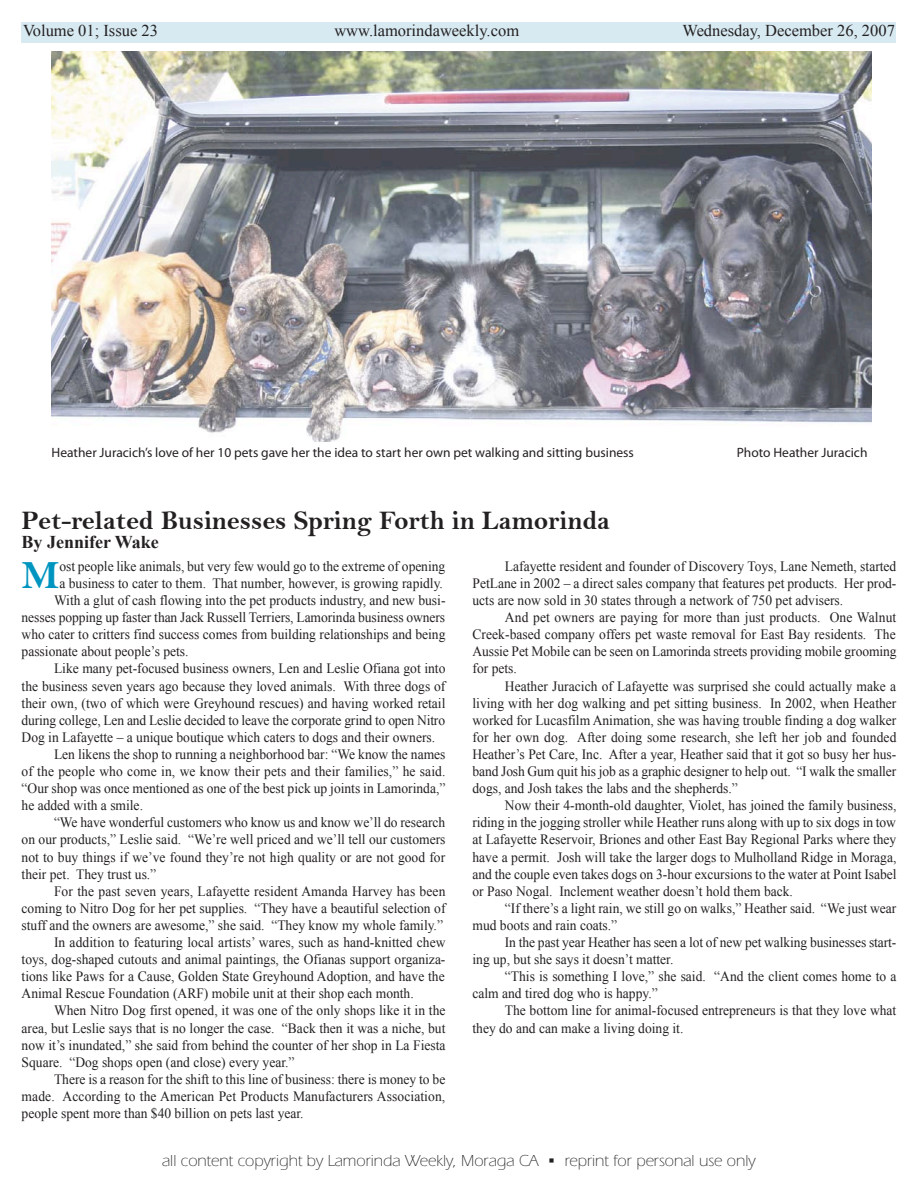
<style>
.page{position:relative;width:918px;height:1188px;background:#fff}
.page>*{position:absolute;margin:0;border:0;box-sizing:border-box;transform-origin:0 0}
.t1{font:40.35px "Bell MT Bold";color:#0095c0}
.t2{font:27px "Bell MT Bold";color:#232021}
.t3{font:700 18px "Times New Roman";color:#232021}
.t4{font:300 16.5px "Itc Eras";color:#232021}
.t5{font:16.5px "Times New Roman";color:#232021}
.t6{font:14.25px/17.1px "Times New Roman";color:#232021;text-align:justify;scale:.95 1}
.t7{font:13.5px "Myriad Pro";color:#232021}
</style>
<div class="page">
<div style="left:628px;top:22px;width:268px;height:21px;background:#d7e9f1"></div>
<div style="left:22px;top:22px;width:606px;height:21px;background:#d7e9f1"></div>
<img style="left:51px;top:51px;width:821px;height:391px">
<p class="t5" style="left:23px;top:22px;width:136px">Volume 01; Issue 23</p>
<p class="t5" style="left:334px;top:22px;width:186px">www.lamorindaweekly.com</p>
<p class="t5" style="left:682px;top:22px;width:214px">Wednesday, December 26, 2007</p>
<p class="t7" style="left:52px;top:447px;width:584px">Heather Juracich’s love of her 10 pets gave her the idea to start her own pet walking and sitting business</p>
<p class="t7" style="left:737px;top:447px;width:132px">Photo Heather Juracich</p>
<h2 class="t2" style="left:22px;top:506px;width:590px">Pet-related Businesses Spring Forth in Lamorinda</h2>
<p class="t3" style="left:22px;top:532px;width:139px">By Jennifer Wake</p>
<h1 class="t1" style="left:22px;top:554px;width:39px">M</h1>
<p class="t6" style="left:59px;top:558px;width:408px">ost people like animals, but very few would go to the extreme of opening</p>
<p class="t6" style="left:473px;top:558px;width:448px;text-indent:32px">Lafayette resident and founder of Discovery Toys, Lane Nemeth, started PetLane in 2002 – a direct sales company that features pet products. Her prod&shy;ucts are now sold in 30 states through a network of 750 pet advisers.</p>
<p class="t6" style="left:473px;top:609px;width:448px;text-indent:32px">And pet owners are paying for more than just products. One Walnut Creek-based company offers pet waste removal for East Bay residents. The Aussie Pet Mobile can be seen on Lamorinda streets providing mobile grooming for pets.</p>
<p class="t6" style="left:473px;top:677px;width:448px;text-indent:32px">Heather Juracich of Lafayette was surprised she could actually make a living with her dog walking and pet sitting business. In 2002, when Heather worked for Lucasfilm Animation, she was having trouble finding a dog walker for her own dog. After doing some research, she left her job and founded Heather’s Pet Care, Inc. After a year, Heather said that it got so busy her hus&shy;band Josh Gum quit his job as a graphic designer to help out. “I walk the smaller dogs, and Josh takes the labs and the shepherds.”</p>
<p class="t6" style="left:473px;top:797px;width:448px;text-indent:32px">Now their 4-month-old daughter, Violet, has joined the family business, riding in the jogging stroller while Heather runs along with up to six dogs in tow at Lafayette Reservoir, Briones and other East Bay Regional Parks where they have a permit. Josh will take the larger dogs to Mulholland Ridge in Moraga, and the couple even takes dogs on 3-hour excursions to the water at Point Isabel or Paso Nogal. Inclement weather doesn’t hold them back.</p>
<p class="t6" style="left:473px;top:900px;width:448px;text-indent:32px">“If there’s a light rain, we still go on walks,” Heather said. “We just wear mud boots and rain coats.”</p>
<p class="t6" style="left:473px;top:934px;width:448px;text-indent:32px">In the past year Heather has seen a lot of new pet walking businesses start&shy;ing up, but she says it doesn’t matter.</p>
<p class="t6" style="left:473px;top:968px;width:448px;text-indent:32px">“This is something I love,” she said. “And the client comes home to a calm and tired dog who is happy.”</p>
<p class="t6" style="left:473px;top:1002px;width:448px;text-indent:32px">The bottom line for animal-focused entrepreneurs is that they love what they do and can make a living doing it.</p>
<p class="t6" style="left:59px;top:575px;width:405px">a business to cater to them. That number, however, is growing rapidly.</p>
<p class="t6" style="left:54px;top:592px;width:414px">With a glut of cash flowing into the pet products industry, and new busi-</p>
<p class="t6" style="left:22px;top:609px;width:447px">nesses popping up faster than Jack Russell Terriers, Lamorinda business owners</p>
<p class="t6" style="left:22px;top:626px;width:448px">who cater to critters find success comes from building relationships and being</p>
<p class="t6" style="left:22px;top:643px;width:177px">passionate about people’s pets.</p>
<p class="t6" style="left:54px;top:660px;width:414px">Like many pet-focused business owners, Len and Leslie Ofiana got into</p>
<p class="t6" style="left:22px;top:677px;width:448px">the business seven years ago because they loved animals. With three dogs of</p>
<p class="t6" style="left:22px;top:694px;width:448px">their own, (two of which were Greyhound rescues) and having worked retail</p>
<p class="t6" style="left:22px;top:711px;width:447px">during college, Len and Leslie decided to leave the corporate grind to open Nitro</p>
<p class="t6" style="left:22px;top:729px;width:437px">Dog in Lafayette – a unique boutique which caters to dogs and their owners.</p>
<p class="t6" style="left:54px;top:746px;width:414px">Len likens the shop to running a neighborhood bar: “We know the names</p>
<p class="t6" style="left:22px;top:763px;width:448px">of the people who come in, we know their pets and their families,” he said.</p>
<p class="t6" style="left:22px;top:780px;width:448px">“Our shop was once mentioned as one of the best pick up joints in Lamorinda,”</p>
<p class="t6" style="left:22px;top:797px;width:129px">he added with a smile.</p>
<p class="t6" style="left:54px;top:814px;width:413px">“We have wonderful customers who know us and know we’ll do research</p>
<p class="t6" style="left:22px;top:831px;width:448px">on our products,” Leslie said. “We’re well priced and we’ll tell our customers</p>
<p class="t6" style="left:22px;top:848px;width:447px">not to buy things if we’ve found they’re not high quality or are not good for</p>
<p class="t6" style="left:22px;top:865px;width:143px">their pet. They trust us.”</p>
<p class="t6" style="left:54px;top:882px;width:414px">For the past seven years, Lafayette resident Amanda Harvey has been</p>
<p class="t6" style="left:22px;top:900px;width:448px">coming to Nitro Dog for her pet supplies. “They have a beautiful selection of</p>
<p class="t6" style="left:22px;top:917px;width:445px">stuff and the owners are awesome,” she said. “They know my whole family.”</p>
<p class="t6" style="left:54px;top:934px;width:414px">In addition to featuring local artists’ wares, such as hand-knitted chew</p>
<p class="t6" style="left:22px;top:951px;width:447px">toys, dog-shaped cutouts and animal paintings, the Ofianas support organiza-</p>
<p class="t6" style="left:22px;top:968px;width:447px">tions like Paws for a Cause, Golden State Greyhound Adoption, and have the</p>
<p class="t6" style="left:22px;top:985px;width:414px">Animal Rescue Foundation (ARF) mobile unit at their shop each month.</p>
<p class="t6" style="left:54px;top:1002px;width:414px">When Nitro Dog first opened, it was one of the only shops like it in the</p>
<p class="t6" style="left:22px;top:1019px;width:448px">area, but Leslie says that is no longer the case. “Back then it was a niche, but</p>
<p class="t6" style="left:22px;top:1036px;width:448px">now it’s inundated,” she said from behind the counter of her shop in La Fiesta</p>
<p class="t6" style="left:22px;top:1053px;width:289px">Square. “Dog shops open (and close) every year.”</p>
<p class="t6" style="left:54px;top:1071px;width:413px">There is a reason for the shift to this line of business: there is money to be</p>
<p class="t6" style="left:22px;top:1088px;width:448px">made. According to the American Pet Products Manufacturers Association,</p>
<p class="t6" style="left:22px;top:1105px;width:298px">people spent more than $40 billion on pets last year.</p>
<p class="t4" style="left:162px;top:1155px;width:595px">all content copyright by Lamorinda Weekly, Moraga CA • reprint for personal use only</p>
</div>
